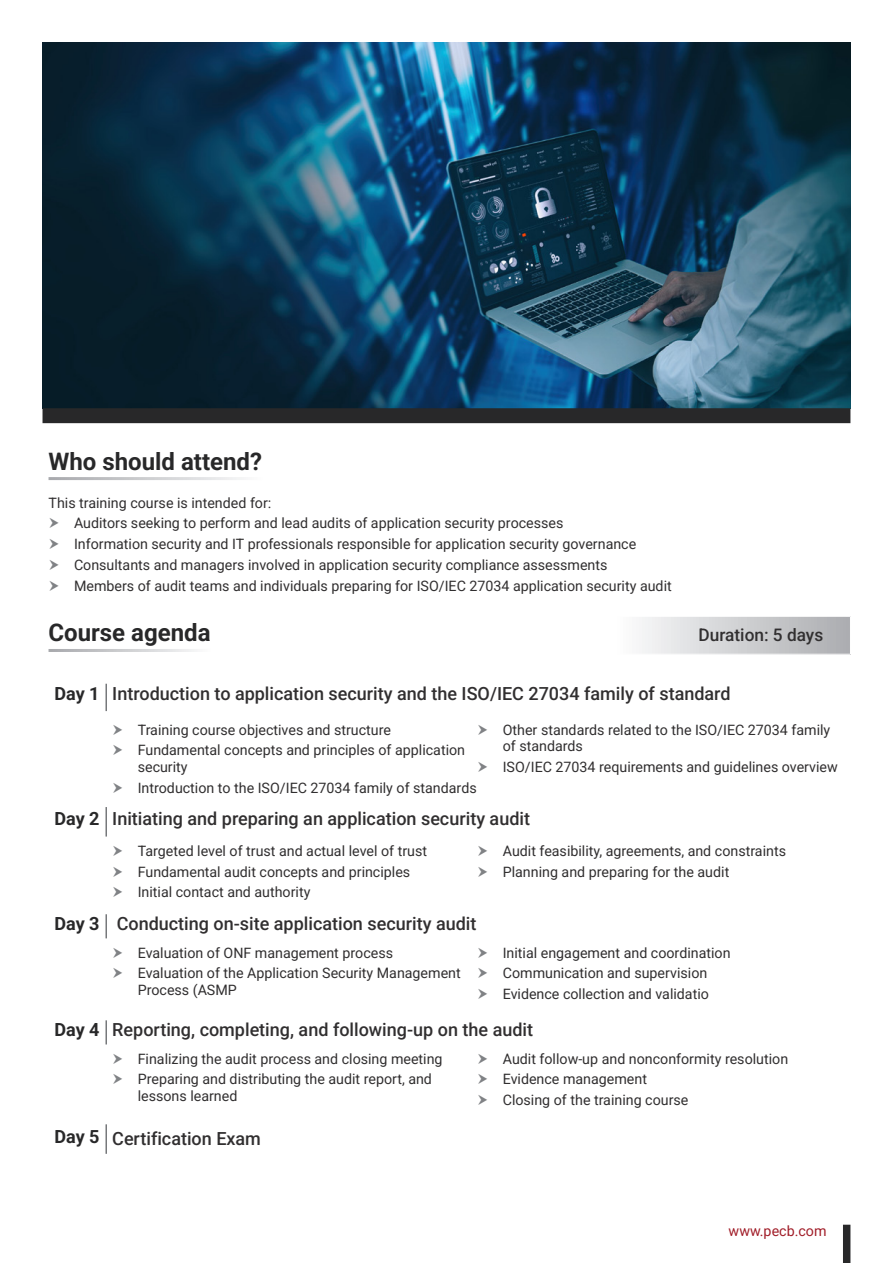
<style>
.page{position:relative;width:893px;height:1263px;background:#fff}
.page>*{position:absolute;margin:0;border:0;box-sizing:border-box;transform-origin:0 0}
.t1{font:700 24px "Roboto";color:#282829}
.t2{font:500 18px "Roboto";color:#312f30}
.t3{font:700 18px "Roboto";letter-spacing:-.005em;color:#282829}
.t4{font:500 17.25px "Roboto";color:#312f30}
.t5{font:14.25px/16.5px "Roboto";color:#312f30}
.Bullet_Points{font:14.25px "Roboto";color:#a11e29}
</style>
<div class="page">
<img style="left:43px;top:43px;width:807px;height:365px">
<div style="left:43px;top:408px;width:807px;height:15px;background:#282829"></div>
<svg style="left:642px;top:617px;width:208px;height:37px;background:#cecfd2"></svg>
<hr style="left:105px;top:684px;width:2px;height:27px;background:#76787b">
<hr style="left:105px;top:807px;width:2px;height:29px;background:#76787b">
<hr style="left:105px;top:914px;width:2px;height:24px;background:#76787b">
<hr style="left:105px;top:1020px;width:2px;height:24px;background:#76787b">
<hr style="left:105px;top:1124px;width:2px;height:30px;background:#76787b">
<div style="left:843px;top:1225px;width:7px;height:38px;background:#282829"></div>
<p class="t1" style="left:49px;top:444px;width:215px">Who should attend?</p>
<p class="t5" style="left:49px;top:494px;width:224px">This training course is intended for:</p>
<p class="t5" style="left:74px;top:514px;width:491px">Auditors seeking to perform and lead audits of application security processes</p>
<p class="t5" style="left:74px;top:535px;width:564px">Information security and IT professionals responsible for application security governance</p>
<p class="t5" style="left:74px;top:556px;width:535px">Consultants and managers involved in application security compliance assessments</p>
<p class="t5" style="left:74px;top:577px;width:599px">Members of audit teams and individuals preparing for ISO/IEC 27034 application security audit</p>
<p class="t1" style="left:49px;top:616px;width:164px">Course agenda</p>
<p class="t4" style="left:699px;top:622px;width:126px">Duration: 5 days</p>
<p class="t3" style="left:55px;top:681px;width:47px">Day 1</p>
<p class="t2" style="left:112px;top:681px;width:620px">Introduction to application security and the ISO/IEC 27034 family of standard</p>
<p class="t5" style="left:138px;top:721px;width:255px">Training course objectives and structure</p>
<p class="t5" style="left:138px;top:741px;width:329px">Fundamental concepts and principles of application security</p>
<p class="t5" style="left:138px;top:779px;width:340px">Introduction to the ISO/IEC 27034 family of standards</p>
<p class="t5" style="left:503px;top:721px;width:329px">Other standards related to the ISO/IEC 27034 family of standards</p>
<p class="t5" style="left:503px;top:758px;width:337px">ISO/IEC 27034 requirements and guidelines overview</p>
<p class="t3" style="left:55px;top:806px;width:47px">Day 2</p>
<p class="t2" style="left:112px;top:806px;width:419px">Initiating and preparing an application security audit</p>
<p class="t5" style="left:138px;top:842px;width:291px">Targeted level of trust and actual level of trust</p>
<p class="t5" style="left:138px;top:863px;width:274px">Fundamental audit concepts and principles</p>
<p class="t5" style="left:138px;top:883px;width:174px">Initial contact and authority</p>
<p class="t5" style="left:503px;top:842px;width:285px">Audit feasibility, agreements, and constraints</p>
<p class="t5" style="left:503px;top:863px;width:228px">Planning and preparing for the audit</p>
<p class="t3" style="left:55px;top:911px;width:47px">Day 3</p>
<p class="t2" style="left:117px;top:911px;width:361px">Conducting on-site application security audit</p>
<p class="t5" style="left:138px;top:944px;width:257px">Evaluation of ONF management process</p>
<p class="t5" style="left:138px;top:964px;width:324px">Evaluation of the Application Security Management<br>Process (ASMP</p>
<p class="t5" style="left:503px;top:944px;width:229px">Initial engagement and coordination</p>
<p class="t5" style="left:503px;top:964px;width:206px">Communication and supervision</p>
<p class="t5" style="left:503px;top:985px;width:208px">Evidence collection and validatio</p>
<p class="t3" style="left:55px;top:1017px;width:47px">Day 4</p>
<p class="t2" style="left:112px;top:1017px;width:422px">Reporting, completing, and following-up on the audit</p>
<p class="t5" style="left:138px;top:1050px;width:306px">Finalizing the audit process and closing meeting</p>
<p class="t5" style="left:138px;top:1070px;width:296px">Preparing and distributing the audit report, and lessons learned</p>
<p class="t5" style="left:503px;top:1050px;width:287px">Audit follow-up and nonconformity resolution</p>
<p class="t5" style="left:503px;top:1070px;width:146px">Evidence management</p>
<p class="t5" style="left:503px;top:1091px;width:187px">Closing of the training course</p>
<p class="t3" style="left:55px;top:1123px;width:47px">Day 5</p>
<p class="t2" style="left:112px;top:1126px;width:150px">Certification Exam</p>
<p class="Bullet_Points" style="left:729px;top:1221px;width:99px">www.pecb.com</p>
</div>
